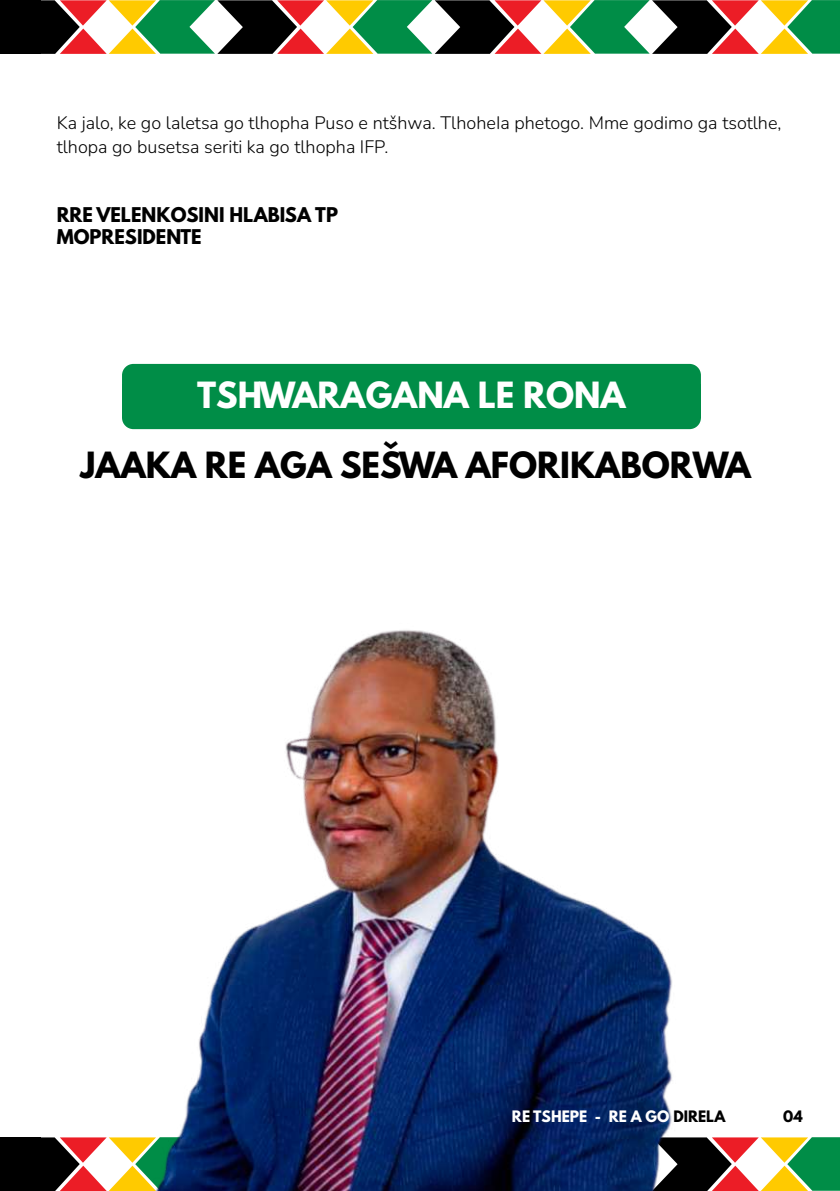
<style>
.page{position:relative;width:840px;height:1191px;background:#fff}
.page>*{position:absolute;margin:0;border:0;box-sizing:border-box;transform-origin:0 0}
.t1{font:700 32px "League Spartan";color:#000}
.t2{font:700 32px "League Spartan";color:#fff}
.t3{font:200 18px/24px "Nunito";color:#000}
.t4{font:700 18px/21.6px "League Spartan";color:#000}
.t5{font:700 14px "League Spartan";color:#fff}
.t6{font:700 14px "League Spartan";color:#000}
.s1{color:#000}
</style>
<div class="page">
<svg style="left:41px;top:0;width:798px;height:54px"></svg>
<div style="left:0;top:0;width:41px;height:54px;background:#000"></div>
<svg style="left:41px;top:1137px;width:798px;height:54px"></svg>
<div style="left:0;top:1137px;width:41px;height:54px;background:#000"></div>
<img style="left:150px;top:630px;width:530px;height:561px">
<div style="left:122px;top:364px;width:578px;height:65px;background:#008d47;border-radius:11px"></div>
<p class="t3" style="left:57px;top:110px;width:725px">Ka jalo, ke go laletsa go tlhopha Puso e ntšhwa. TlhoheIa phetogo. Mme godimo ga tsotlhe, tlhopa go busetsa seriti ka go tlhopha IFP.</p>
<p class="t4" style="left:57px;top:204px;width:282px">RRE VELENKOSINI HLABISA TP<br>MOPRESIDENTE</p>
<h1 class="t2" style="left:197px;top:370px;width:430px">TSHWARAGANA LE RONA</h1>
<h1 class="t1" style="left:81px;top:440px;width:671px">JAAKA RE AGA SEŠWA AFORIKABORWA</h1>
<p class="t5" style="left:511px;top:1105px;width:215px">RE TSHEPE - RE A GO <span class="s1">DIRELA</span></p>
<p class="t6" style="left:782px;top:1105px;width:21px">04</p>
</div>
